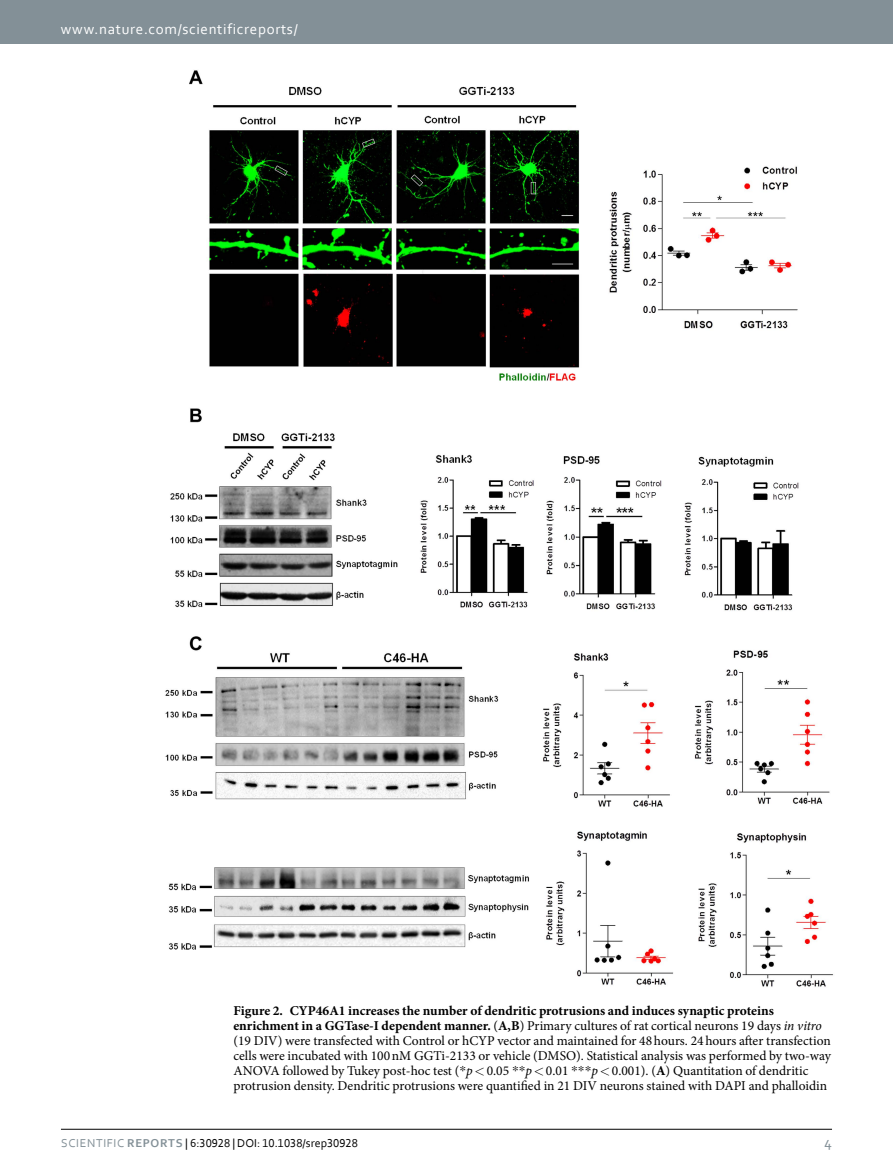
<style>
.page{position:relative;width:893px;height:1174px;background:#fff}
.page>*{position:absolute;margin:0;border:0;box-sizing:border-box;transform-origin:0 0}
.t1{font:15px "Corbel";letter-spacing:.045em;color:#fff}
.t2{font:15px "Corbel";color:#839097}
.t3{font:13.5px/15px "Minion Pro";color:#000}
.t4{font:12px "Corbel";color:#000}
.s1{font-weight:700}
.s2{font-style:italic}
.s3{font-family:"STIX General"}
.s4{color:#839097}
.s5{font-weight:700;color:#839097}
</style>
<div class="page">
<div style="left:0;top:0;width:893px;height:43px;background:#839097"></div>
<hr style="left:61px;top:1129px;width:771px;height:1px;background:#000">
<img style="left:165px;top:70px;width:668px;height:917px">
<p class="t1" style="left:61px;top:19px;width:238px">www.nature.com/scientificreports/</p>
<p class="t3" style="left:233px;top:1003px;width:599px"><span class="s1">Figure 2. CYP46A1 increases the number of dendritic protrusions and induces synaptic proteins enrichment in a GGTase-I dependent manner.</span> (<span class="s1">A,B</span>) Primary cultures of rat cortical neurons 19 days <span class="s2">in vitro </span>(19 DIV) were transfected with Control or hCYP vector and maintained for 48hours. 24hours after transfection cells were incubated with 100nM GGTi-2133 or vehicle (DMSO). Statistical analysis was performed by two-way ANOVA followed by Tukey post-hoc test (<span class="s3">*</span><span class="s2">p</span> 0.05 <span class="s3">**</span><span class="s2">p</span> 0.01 <span class="s3">***</span><span class="s2">p</span> 0.001). (<span class="s1">A</span>) Quantitation of dendritic protrusion density. Dendritic protrusions were quantified in 21 DIV neurons stained with DAPI and phalloidin</p>
<p class="t4" style="left:61px;top:1135px;width:298px"><span class="s4">Scientific</span> <span class="s5">REPORTS</span> | 6:30928 | DOI: 10.1038/srep30928</p>
<p class="t2" style="left:824px;top:1132px;width:9px">4</p>
</div>
